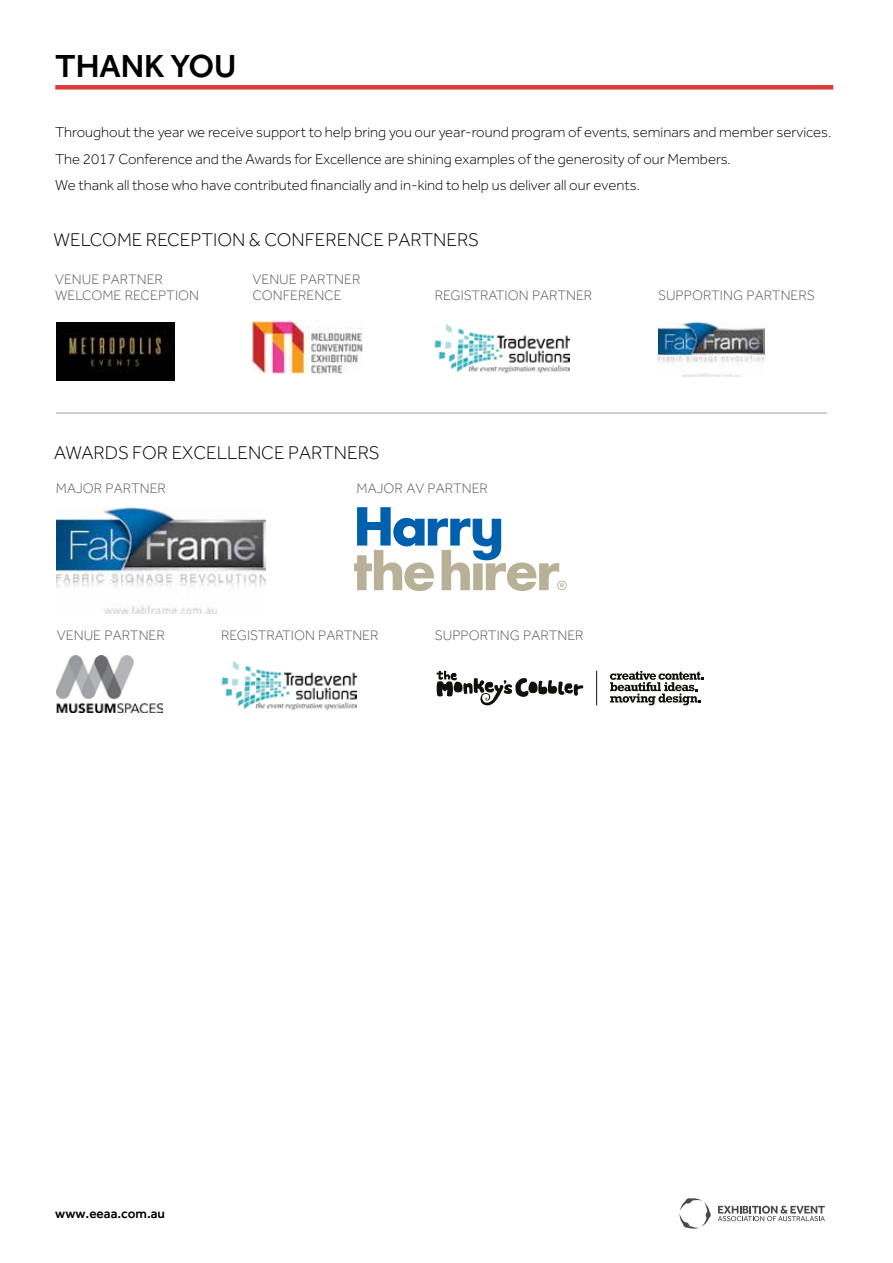
<style>
.page{position:relative;width:893px;height:1263px;background:#fff}
.page>*{position:absolute;margin:0;border:0;box-sizing:border-box;transform-origin:0 0}
.t1{font:500 33px "Effra";color:#000}
.t2{font:300 19.05px "Effra";color:#000}
.t3{font:300 15px/26.5px "Effra";color:#000}
.t4{font:300 14.25px/15.6px "Effra";color:#58595b}
.t5{font:500 13.5px "Effra";color:#000}
</style>
<div class="page">
<svg style="left:679px;top:1198px;width:32px;height:31px"></svg>
<svg style="left:718px;top:1205px;width:107px;height:16px"></svg>
<div style="left:55px;top:85px;width:778px;height:5px;background:#df3739"></div>
<hr style="left:56px;top:412px;width:771px;height:2px;background:#afb3b6">
<img style="left:434px;top:323px;width:136px;height:51px">
<img style="left:221px;top:660px;width:136px;height:51px">
<img style="left:57px;top:508px;width:208px;height:105px">
<img style="left:658px;top:323px;width:106px;height:54px">
<img style="left:252px;top:320px;width:111px;height:53px">
<svg style="left:437px;top:671px;width:146px;height:34px"></svg>
<hr style="left:596px;top:671px;width:1px;height:34px;background:#12100b">
<svg style="left:610px;top:671px;width:93px;height:34px"></svg>
<img style="left:57px;top:323px;width:118px;height:57px">
<img style="left:57px;top:655px;width:106px;height:57px">
<svg style="left:354px;top:507px;width:213px;height:84px"></svg>
<h1 class="t1" style="left:55px;top:46px;width:178px">thank you</h1>
<p class="t3" style="left:55px;top:119px;width:778px">Throughout the year we receive support to help bring you our year-round program of events, seminars and member services.<br>The 2017 Conference and the Awards for Excellence are shining examples of the generosity of our Members.<br>We thank all those who have contributed financially and in-kind to help us deliver all our events.</p>
<p class="t2" style="left:54px;top:229px;width:427px">WELCOME RECEPTION &amp; CONFERENCE PARTNERS</p>
<p class="t4" style="left:55px;top:272px;width:145px">VENUE PARTNER<br>WELCOME RECEPTION</p>
<p class="t4" style="left:252px;top:272px;width:109px">VENUE PARTNER<br>CONFERENCE</p>
<p class="t4" style="left:435px;top:287px;width:159px">REGISTRATION PARTNER</p>
<p class="t4" style="left:658px;top:288px;width:158px">SU PPORTING PARTNERS</p>
<p class="t2" style="left:54px;top:442px;width:327px">AWARDS FOR EXCELLENCE PARTNERS</p>
<p class="t4" style="left:56px;top:480px;width:112px">MAJOR PARTNER</p>
<p class="t4" style="left:357px;top:480px;width:133px">MAJOR AV PARTNER</p>
<p class="t4" style="left:57px;top:628px;width:109px">VENUE PARTNER</p>
<p class="t4" style="left:221px;top:628px;width:159px">REGISTRATION PARTNER</p>
<p class="t4" style="left:435px;top:628px;width:27px">supporting</p>
<p class="t4" style="left:523px;top:628px;width:62px">PARTNER</p>
<p class="t5" style="left:55px;top:1205px;width:111px">www.eeaa.com.au</p>
</div>
